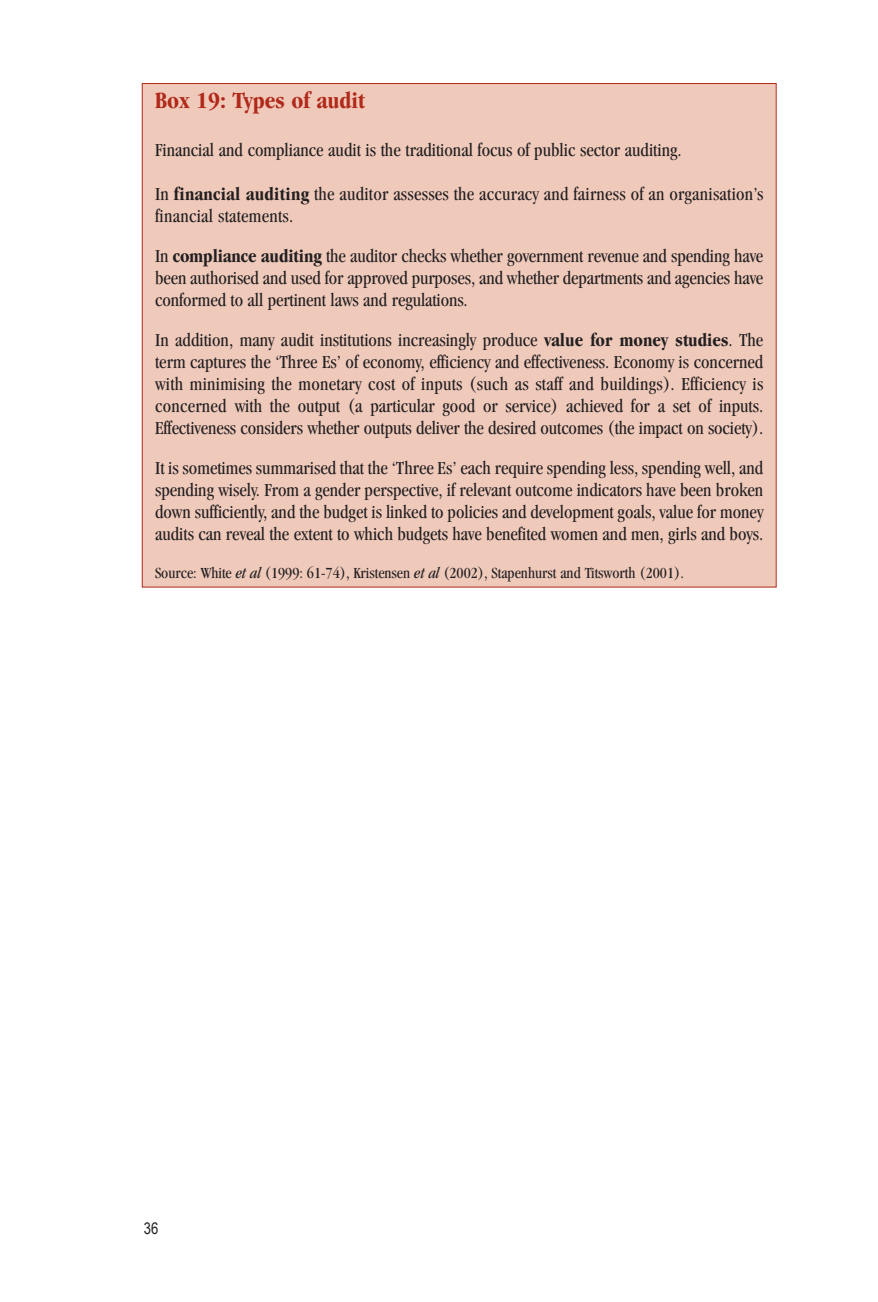
<style>
.page{position:relative;width:878px;height:1302px;background:#fff}
.page>*{position:absolute;margin:0;border:0;box-sizing:border-box;transform-origin:0 0}
.t1{font:700 condensed 24px "Garamond";color:#b1291a}
.t2{font:condensed 19px/22px "Garamond";color:#231f20;text-align:justify}
.t3{font:condensed 16px "Garamond";color:#231f20}
.t4{font:16px "Arial Narrow";color:#231f20}
.s1{font-weight:700}
.s2{font-style:italic}
</style>
<div class="page">
<div style="left:141px;top:83px;width:636px;height:505px;background:#efcabb"></div>
<p class="t1" style="left:155px;top:91px;width:211px">Box 19: Types of audit</p>
<p class="t2" style="left:155px;top:141px;width:528px">Financial and compliance audit is the traditional focus of public sector auditing.</p>
<p class="t2" style="left:155px;top:185px;width:610px">In <span class="s1">financial auditing</span> the auditor assesses the accuracy and fairness of an organisation’s financial statements.</p>
<p class="t2" style="left:155px;top:246px;width:610px">In <span class="s1">compliance auditing</span> the auditor checks whether government revenue and spending have been authorised and used for approved purposes, and whether departments and agencies have conformed to all pertinent laws and regulations.</p>
<p class="t2" style="left:155px;top:330px;width:610px">In addition, many audit institutions increasingly produce <span class="s1">value for money studies</span>. The term captures the ‘Three Es’ of economy, efficiency and effectiveness. Economy is concerned with minimising the monetary cost of inputs (such as staff and buildings). Efficiency is concerned with the output (a particular good or service) achieved for a set of inputs.<br>Effectiveness considers whether outputs deliver the desired outcomes (the impact on society).</p>
<p class="t2" style="left:155px;top:458px;width:610px">It is sometimes summarised that the ‘Three Es’ each require spending less, spending well, and spending wisely. From a gender perspective, if relevant outcome indicators have been broken down sufficiently, and the budget is linked to policies and development goals, value for money audits can reveal the extent to which budgets have benefited women and men, girls and boys.</p>
<p class="t3" style="left:155px;top:567px;width:530px">Source: White <span class="s2">et al</span> (1999: 61-74), Kristensen <span class="s2">et al</span> (2002), Stapenhurst and Titsworth (2001).</p>
<p class="t4" style="left:144px;top:1219px;width:16px">36</p>
</div>
